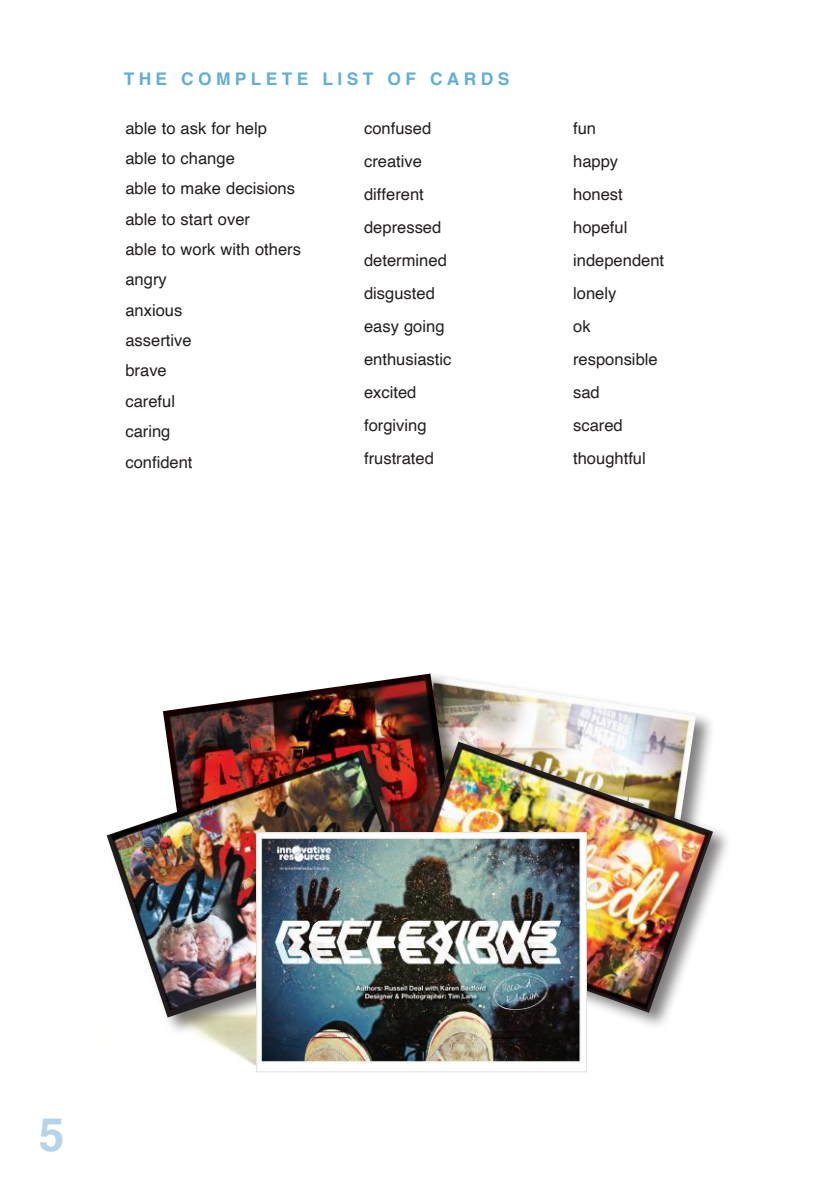
<style>
.page{position:relative;width:840px;height:1191px;background:#fff}
.page>*{position:absolute;margin:0;border:0;box-sizing:border-box;transform-origin:0 0}
.t1{font:700 46px "Helvetica";color:#b5d4e9}
.t2{font:700 17.4px "Helvetica";letter-spacing:.25em;color:#63afd5}
.t3{font:16.6px/33px "Helvetica";color:#241f1f}
</style>
<div class="page">
<img style="left:197px;top:1035px;width:99px;height:38px">
<div style="left:399px;top:673px;width:316px;height:251px;background:#241f1f;opacity:.57"></div>
<img style="left:477px;top:676px;width:218px;height:63px">
<div style="left:161px;top:670px;width:316px;height:250px;background:#241f1f;opacity:.57"></div>
<img style="left:163px;top:673px;width:294px;height:74px">
<div style="left:106px;top:747px;width:337px;height:288px;background:#241f1f;opacity:.57"></div>
<img style="left:107px;top:749px;width:286px;height:268px">
<div style="left:393px;top:739px;width:339px;height:292px;background:#241f1f;opacity:.57"></div>
<img style="left:394px;top:741px;width:318px;height:271px">
<img style="left:258px;top:834px;width:326px;height:234px">
<div style="left:256px;top:832px;width:330px;height:240px;border:1px solid #e0dfdf"></div>
<p class="t2" style="left:124px;top:68px;width:387px">THE COMPLETE LIST OF CARDS</p>
<p class="t3" style="left:125px;top:113px;width:177px;line-height:30.4px">able to ask for help able to change<br>able to make decisions able to start over<br>able to work with others angry<br>anxious<br>assertive<br>brave<br>careful<br>caring<br>confident</p>
<p class="t3" style="left:364px;top:112px;width:89px">confused creative different depressed determined disgusted easy going enthusiastic excited forgiving frustrated</p>
<p class="t3" style="left:572px;top:112px;width:92px">fun<br>happy honest hopeful independent lonely<br>ok responsible sad<br>scared thoughtful</p>
<h1 class="t1" style="left:39px;top:1106px;width:27px">5</h1>
</div>
